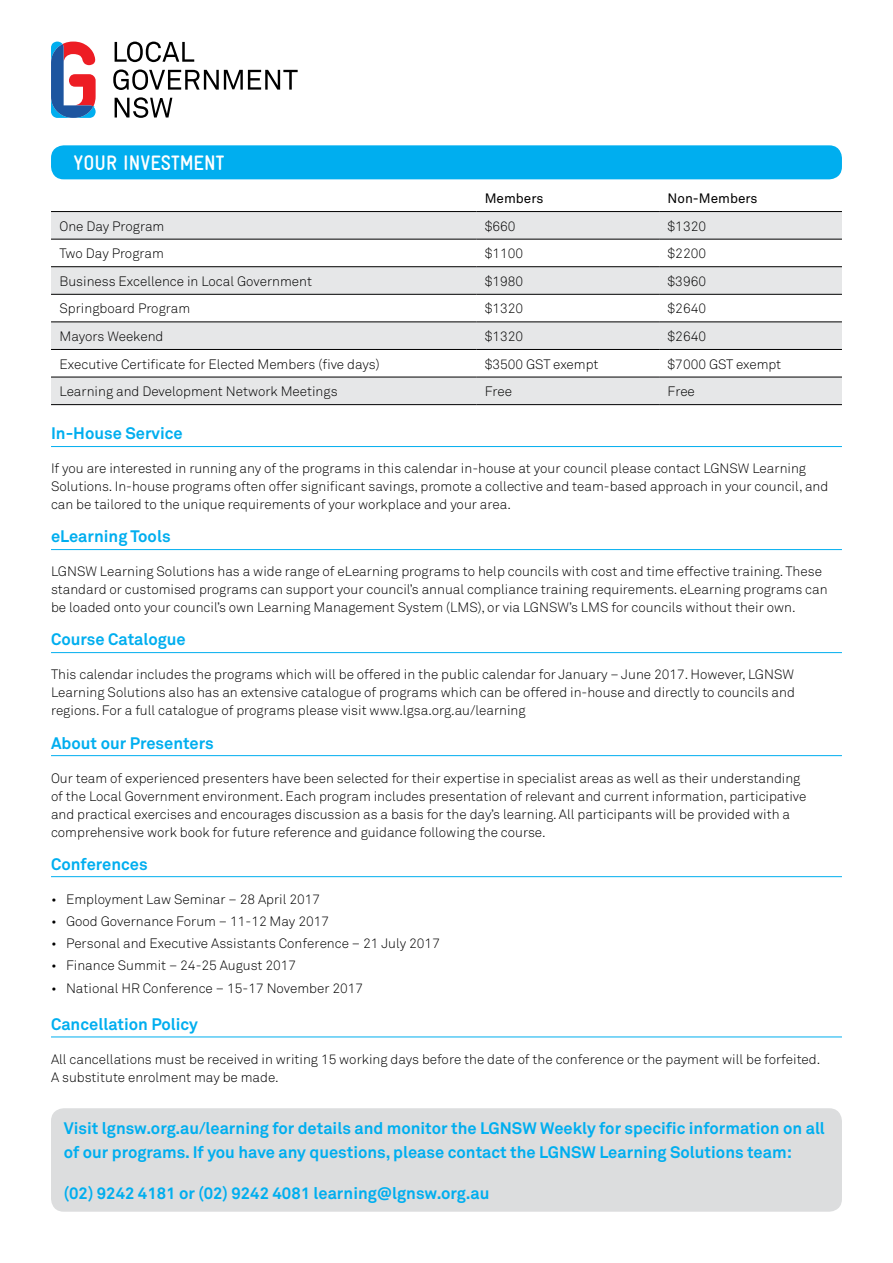
<style>
.page{position:relative;width:893px;height:1263px;background:#fff}
.page>*{position:absolute;margin:0;border:0;box-sizing:border-box;transform-origin:0 0}
.t1{font:700 condensed 21px "Gravur";color:#fff}
.t2{font:700 16.5px/24px "Akkurat Std";color:#00aeef}
.t3{font:300 13.5px/18px "Akkurat Std";color:#000}
.t4{font:13.5px "Akkurat Std";color:#000}
</style>
<div class="page">
<div style="left:51px;top:145px;width:791px;height:34px;background:#00aeef;border-radius:13px"></div>
<svg style="left:51px;top:212px;width:791px;height:192px;fill:#e6e7e8"></svg>
<hr style="left:51px;top:239px;width:425px;height:1px;background:#000">
<hr style="left:476px;top:239px;width:183px;height:1px;background:#000">
<hr style="left:659px;top:239px;width:183px;height:1px;background:#000">
<hr style="left:51px;top:266px;width:425px;height:1px;background:#000">
<hr style="left:476px;top:266px;width:183px;height:1px;background:#000">
<hr style="left:659px;top:266px;width:183px;height:1px;background:#000">
<hr style="left:51px;top:294px;width:425px;height:1px;background:#000">
<hr style="left:476px;top:294px;width:183px;height:1px;background:#000">
<hr style="left:659px;top:294px;width:183px;height:1px;background:#000">
<hr style="left:51px;top:322px;width:425px;height:1px;background:#000">
<hr style="left:476px;top:322px;width:183px;height:1px;background:#000">
<hr style="left:659px;top:322px;width:183px;height:1px;background:#000">
<hr style="left:51px;top:349px;width:425px;height:1px;background:#000">
<hr style="left:476px;top:349px;width:183px;height:1px;background:#000">
<hr style="left:659px;top:349px;width:183px;height:1px;background:#000">
<hr style="left:51px;top:377px;width:425px;height:1px;background:#000">
<hr style="left:476px;top:377px;width:183px;height:1px;background:#000">
<hr style="left:659px;top:377px;width:183px;height:1px;background:#000">
<hr style="left:51px;top:404px;width:425px;height:1px;background:#000">
<hr style="left:476px;top:404px;width:183px;height:1px;background:#000">
<hr style="left:659px;top:404px;width:183px;height:1px;background:#000">
<hr style="left:51px;top:211px;width:425px;height:1px;background:#000">
<hr style="left:476px;top:211px;width:183px;height:1px;background:#000">
<hr style="left:659px;top:211px;width:183px;height:1px;background:#000">
<hr style="left:51px;top:446px;width:791px;height:1px;background:#00aeef">
<hr style="left:51px;top:549px;width:791px;height:1px;background:#00aeef">
<hr style="left:51px;top:652px;width:791px;height:1px;background:#00aeef">
<hr style="left:51px;top:755px;width:791px;height:1px;background:#00aeef">
<hr style="left:51px;top:876px;width:791px;height:1px;background:#00aeef">
<hr style="left:51px;top:1036px;width:791px;height:1px;background:#00aeef">
<div style="left:51px;top:1108px;width:791px;height:104px;background:#dcddde;border-radius:13px"></div>
<svg style="left:115px;top:97px;width:57px;height:21px"></svg>
<svg style="left:113px;top:69px;width:185px;height:21px"></svg>
<svg style="left:115px;top:42px;width:79px;height:20px"></svg>
<svg style="left:51px;top:42px;width:45px;height:76px"></svg>
<h1 class="t1" style="left:74px;top:151px;width:152px">YOUR INVESTMENT</h1>
<p class="t4" style="left:485px;top:190px;width:60px">Members</p>
<p class="t4" style="left:668px;top:190px;width:91px">Non-Members</p>
<p class="t3" style="left:60px;top:217px;width:106px">One Day Program</p>
<p class="t3" style="left:485px;top:217px;width:32px">$660</p>
<p class="t3" style="left:668px;top:217px;width:40px">$1320</p>
<p class="t3" style="left:60px;top:244px;width:106px">Two Day Program</p>
<p class="t3" style="left:485px;top:244px;width:40px">$1100</p>
<p class="t3" style="left:668px;top:244px;width:40px">$2200</p>
<p class="t3" style="left:60px;top:272px;width:254px">Business Excellence in Local Government</p>
<p class="t3" style="left:485px;top:272px;width:40px">$1980</p>
<p class="t3" style="left:668px;top:272px;width:40px">$3960</p>
<p class="t3" style="left:60px;top:300px;width:132px">Springboard Program</p>
<p class="t3" style="left:485px;top:300px;width:40px">$1320</p>
<p class="t3" style="left:668px;top:300px;width:40px">$2640</p>
<p class="t3" style="left:60px;top:327px;width:105px">Mayors Weekend</p>
<p class="t3" style="left:485px;top:327px;width:40px">$1320</p>
<p class="t3" style="left:668px;top:327px;width:40px">$2640</p>
<p class="t3" style="left:60px;top:355px;width:322px">Executive Certificate for Elected Members (five days)</p>
<p class="t3" style="left:485px;top:355px;width:115px">$3500 GST exempt</p>
<p class="t3" style="left:668px;top:355px;width:115px">$7000 GST exempt</p>
<p class="t3" style="left:60px;top:382px;width:280px">Learning and Development Network Meetings</p>
<p class="t3" style="left:485px;top:382px;width:29px">Free</p>
<p class="t3" style="left:668px;top:382px;width:29px">Free</p>
<p class="t2" style="left:51px;top:421px;width:133px">In-House Service</p>
<p class="t3" style="left:51px;top:460px;width:779px">If you are interested in running any of the programs in this calendar in-house at your council please contact LGNSW Learning<br>Solutions. In-house programs often offer significant savings, promote a collective and team-based approach in your council, and can be tailored to the unique requirements of your workplace and your area.</p>
<p class="t2" style="left:51px;top:524px;width:121px">eLearning Tools</p>
<p class="t3" style="left:51px;top:563px;width:778px">LGNSW Learning Solutions has a wide range of eLearning programs to help councils with cost and time effective training. These standard or customised programs can support your council’s annual compliance training requirements. eLearning programs can be loaded onto your council’s own Learning Management System (LMS), or via LGNSW’s LMS for councils without their own.</p>
<p class="t2" style="left:51px;top:627px;width:136px">Course Catalogue</p>
<p class="t3" style="left:51px;top:666px;width:745px;text-align:justify">This calendar includes the programs which will be offered in the public calendar for January – June 2017. However, LGNSW Learning Solutions also has an extensive catalogue of programs which can be offered in-house and directly to councils and regions. For a full catalogue of programs please visit www.lgsa.org.au/learning</p>
<p class="t2" style="left:51px;top:730px;width:164px">About our Presenters</p>
<p class="t3" style="left:51px;top:769px;width:757px">Our team of experienced presenters have been selected for their expertise in specialist areas as well as their understanding of the Local Government environment. Each program includes presentation of relevant and current information, participative and practical exercises and encourages discussion as a basis for the day’s learning. All participants will be provided with a comprehensive work book for future reference and guidance following the course.</p>
<p class="t2" style="left:51px;top:851px;width:98px">Conferences</p>
<p class="t3" style="left:51px;top:890px;width:271px">• Employment Law Seminar – 28 April 2017</p>
<p class="t3" style="left:51px;top:912px;width:280px">• Good Governance Forum – 11-12 May 2017</p>
<p class="t3" style="left:51px;top:934px;width:390px">• Personal and Executive Assistants Conference – 21 July 2017</p>
<p class="t3" style="left:51px;top:956px;width:247px">• Finance Summit – 24-25 August 2017</p>
<p class="t3" style="left:51px;top:979px;width:314px">• National HR Conference – 15-17 November 2017</p>
<p class="t2" style="left:51px;top:1012px;width:148px">Cancellation Policy</p>
<p class="t3" style="left:51px;top:1050px;width:771px">All cancellations must be received in writing 15 working days before the date of the conference or the payment will be forfeited.<br>A substitute enrolment may be made.</p>
<p class="t2" style="left:64px;top:1116px;width:763px">Visit lgnsw.org.au/learning for details and monitor the LGNSW Weekly for specific information on all of our programs. If you have any questions, please contact the LGNSW Learning Solutions team:</p>
<p class="t2" style="left:64px;top:1181px;width:427px">(02) 9242 4181 or (02) 9242 4081 learning@lgnsw.org.au</p>
</div>
